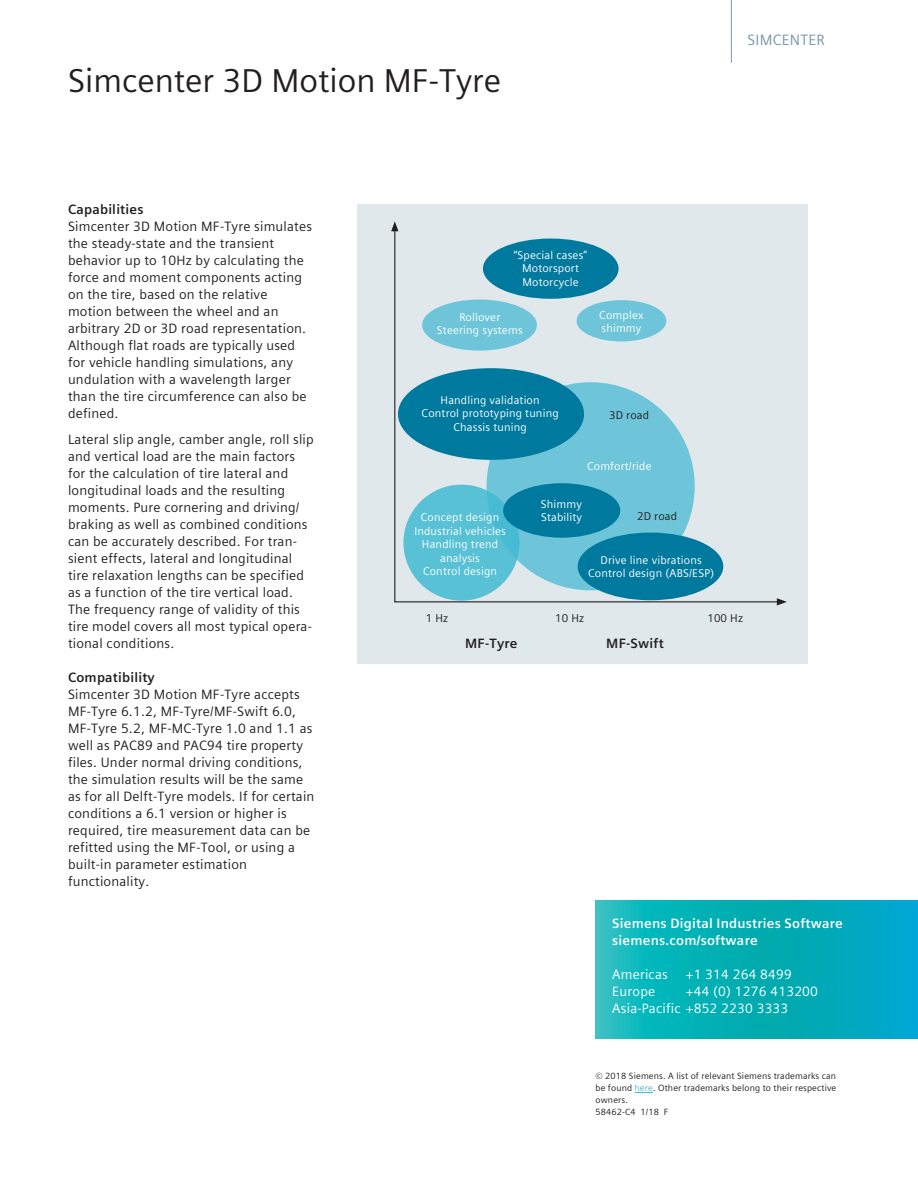
<style>
.page{position:relative;width:918px;height:1188px;background:#fff}
.page>*{position:absolute;margin:0;border:0;box-sizing:border-box;transform-origin:0 0}
.t1{font:33px "Siemens Sans Global";color:#231f20}
.t2{font:15px "Siemens Sans Global";letter-spacing:.015em;color:#7b99a9}
.t3{font:13.5px/17px "Siemens Sans Global";letter-spacing:.015em;color:#231f20}
.t4{font:13.5px/17px "Siemens Sans Global";letter-spacing:.015em;color:#fff}
.t5{font:700 13.5px/17px "Siemens Sans Global";letter-spacing:.015em;color:#fff}
.t6{font:700 13.5px "Siemens Sans Global";letter-spacing:.015em;color:#231f20}
.t7{font:11.25px/13.5px "Siemens Sans Global";letter-spacing:.015em;color:#fff;text-align:center}
.t8{font:11.25px "Siemens Sans Global";letter-spacing:.015em;color:#231f20}
.t9{font:9px/12px "Siemens Sans Global";letter-spacing:.015em;color:#231f20}
.s1{color:#41bad2}
</style>
<div class="page">
<hr style="left:731px;top:0;width:1px;height:63px;background:#7b99a9">
<div style="left:357px;top:204px;width:451px;height:459px;background:#e0e8ec"></div>
<svg style="left:394px;top:230px;width:383px;height:373px"></svg>
<svg style="left:391px;top:221px;width:7px;height:10px"></svg>
<svg style="left:777px;top:598px;width:10px;height:8px"></svg>
<div style="left:483px;top:239px;width:136px;height:60px;background:#00799e;border-radius:50%"></div>
<div style="left:578px;top:533px;width:145px;height:67px;background:#00799e;border-radius:50%"></div>
<div style="left:403px;top:485px;width:116px;height:116px;background:linear-gradient(to right,#5fc3d6,#50bed4);border-radius:50%"></div>
<div style="left:398px;top:368px;width:186px;height:92px;background:#00799e;border-radius:50%"></div>
<div style="left:422px;top:300px;width:115px;height:51px;background:#6ec5d9;border-radius:50%"></div>
<div style="left:577px;top:300px;width:89px;height:41px;background:#6ec5d9;border-radius:50%"></div>
<div style="left:503px;top:483px;width:117px;height:55px;background:#00799e;border-radius:50%"></div>
<svg style="left:635px;top:1092px;width:18px;height:1px"></svg>
<svg style="left:595px;top:901px;width:323px;height:137px;background:#05aeba"></svg>
<h1 class="t1" style="left:68px;top:55px;width:435px">Simcenter 3D Motion MF-Tyre</h1>
<p class="t2" style="left:748px;top:29px;width:79px">SIMCENTER</p>
<p class="t6" style="left:68px;top:199px;width:77px">Capabilities</p>
<p class="t3" style="left:68px;top:218px;width:246px">Simcenter 3D Motion MF-Tyre simulates the steady-state and the transient behavior up to 10Hz by calculating the force and moment components acting on the tire, based on the relative motion between the wheel and an arbitrary 2D or 3D road representation.<br>Although flat roads are typically used for vehicle handling simulations, any undulation with a wavelength larger than the tire circumference can also be defined.</p>
<p class="t3" style="left:68px;top:431px;width:247px">Lateral slip angle, camber angle, roll slip and vertical load are the main factors for the calculation of tire lateral and longitudinal loads and the resulting moments. Pure cornering and driving/ braking as well as combined conditions can be accurately described. For tran&shy;sient effects, lateral and longitudinal tire relaxation lengths can be specified as a function of the tire vertical load.<br>The frequency range of validity of this tire model covers all most typical opera&shy;tional conditions.</p>
<p class="t6" style="left:68px;top:667px;width:88px">Compatibility</p>
<p class="t3" style="left:68px;top:686px;width:248px">Simcenter 3D Motion MF-Tyre accepts MF-Tyre 6.1.2, MF-Tyre/MF-Swift 6.0, MF-Tyre 5.2, MF-MC-Tyre 1.0 and 1.1 as well as PAC89 and PAC94 tire property files. Under normal driving conditions, the simulation results will be the same as for all Delft-Tyre models. If for certain conditions a 6.1 version or higher is required, tire measurement data can be refitted using the MF-Tool, or using a built-in parameter estimation functionality.</p>
<p class="t7" style="left:514px;top:248px;width:75px">“Special cases”<br>Motorsport<br>Motorcycle</p>
<p class="t7" style="left:437px;top:310px;width:87px">Rollover<br>Steering systems</p>
<p class="t7" style="left:599px;top:308px;width:46px;text-align:left">Complex shimmy</p>
<p class="t7" style="left:422px;top:393px;width:139px">Handling validation<br>Control prototyping tuning<br>Chassis tuning</p>
<p class="t8" style="left:609px;top:407px;width:42px">3D road</p>
<p class="t7" style="left:414px;top:511px;width:93px">Concept design<br>Industrial vehicles<br>Handling trend analysis<br>Control design</p>
<p class="t7" style="left:587px;top:460px;width:66px">Comfort/ride</p>
<p class="t7" style="left:541px;top:497px;width:43px;text-align:left">Shimmy<br>Stability</p>
<p class="t8" style="left:637px;top:507px;width:42px">2D road</p>
<p class="t7" style="left:588px;top:553px;width:128px">Drive line vibrations<br>Control design (ABS/ESP)</p>
<p class="t8" style="left:426px;top:610px;width:24px">1 Hz</p>
<p class="t8" style="left:555px;top:610px;width:31px">10 Hz</p>
<p class="t8" style="left:707px;top:610px;width:37px">100 Hz</p>
<p class="t6" style="left:465px;top:633px;width:54px">MF-Tyre</p>
<p class="t6" style="left:606px;top:633px;width:59px">MF-Swift</p>
<p class="t5" style="left:612px;top:915px;width:232px">Siemens Digital Industries Software siemens.com/software</p>
<p class="t4" style="left:612px;top:966px;width:57px">Americas</p>
<p class="t4" style="left:686px;top:966px;width:108px">+1 314 264 8499</p>
<p class="t4" style="left:612px;top:983px;width:44px">Europe</p>
<p class="t4" style="left:612px;top:983px;width:207px;text-indent:73px">+44 (0) 1276 413200<br>Asia-Pacific +852 2230 3333</p>
<p class="t9" style="left:596px;top:1070px;width:242px">© 2018 Siemens. A list of relevant Siemens trademarks can be found <span class="s1">here</span>. Other trademarks belong to their respective owners.<br>58462-C4 1/18 F</p>
</div>
